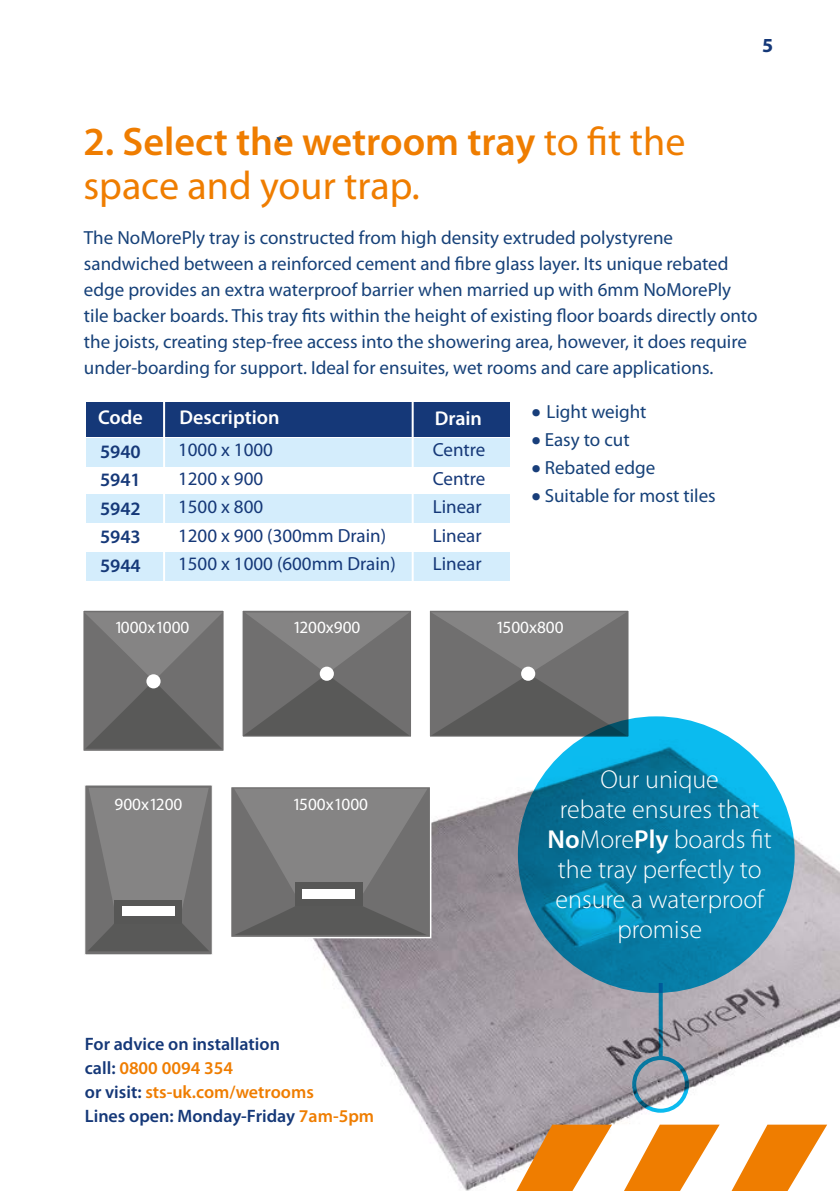
<style>
.page{position:relative;width:840px;height:1191px;background:#fff}
.page>*{position:absolute;margin:0;border:0;box-sizing:border-box;transform-origin:0 0}
.t1{font:40px/44px "Myriad Pro";color:#ef7d00}
.t2{font:300 26px/30px "Myriad Pro";color:#fff;text-align:center}
.t3{font:600 20px "Myriad Pro";color:#fff}
.t4{font:700 20px "Myriad Pro";color:#153878}
.t5{font:19px/26px "Myriad Pro";color:#164179}
.t6{font:19px/28.4px "Myriad Pro";color:#153878}
.t7{font:600 19px/28.4px "Myriad Pro";color:#153878;text-align:justify}
.t8{font:600 18px/24px "Myriad Pro";color:#153878}
.t9{font:17.2px "Myriad Pro";color:#fff}
.s1{font-weight:600}
.s2{font-weight:700;font-size:28px;color:#183e7a}
.s3{color:#ef7d00}
</style>
<div class="page">
<img style="left:313px;top:739px;width:526px;height:452px">
<div style="left:86px;top:438px;width:423px;height:28px;background:#d4edfc"></div>
<div style="left:86px;top:495px;width:423px;height:28px;background:#d4edfc"></div>
<div style="left:86px;top:552px;width:423px;height:28px;background:#d4edfc"></div>
<div style="left:86px;top:403px;width:423px;height:34px;background:#153878"></div>
<hr style="left:163px;top:397px;width:2px;height:187px;background:#fff">
<hr style="left:411px;top:397px;width:2px;height:187px;background:#fff">
<svg style="left:276px;top:137px;width:6px;height:5px"></svg>
<div style="left:82px;top:609px;width:143px;height:143px;background:#706f6f;border:1px solid #fff"></div>
<div style="left:241px;top:609px;width:171px;height:129px;background:linear-gradient(to right,#696868,#696868);border:1px solid #fff"></div>
<svg style="left:85px;top:612px;width:137px;height:137px"></svg>
<svg style="left:241px;top:612px;width:168px;height:123px;background:#70706f"></svg>
<div style="left:146px;top:674px;width:14px;height:14px;background:#fff;border-radius:50%"></div>
<div style="left:319px;top:666px;width:15px;height:15px;background:#fff;border-radius:50%"></div>
<div style="left:428px;top:609px;width:201px;height:129px;background:linear-gradient(to right,#676666,#6e6d6d);border:1px solid #fff"></div>
<svg style="left:430px;top:612px;width:196px;height:123px;background:#6f6f6e"></svg>
<div style="left:521px;top:666px;width:14px;height:15px;background:#fff;border-radius:50%"></div>
<div style="left:84px;top:784px;width:129px;height:171px;background:#706f6f;border:1px solid #fff"></div>
<svg style="left:89px;top:788px;width:120px;height:119px"></svg>
<svg style="left:88px;top:924px;width:121px;height:27px"></svg>
<div style="left:114px;top:900px;width:68px;height:24px;background:#575756"></div>
<div style="left:122px;top:906px;width:53px;height:9px;background:#fff"></div>
<hr style="left:320px;top:778px;width:2px;height:103px;background:#fff">
<div style="left:230px;top:785px;width:201px;height:153px;background:#706f6f;border:1px solid #fff"></div>
<svg style="left:235px;top:789px;width:192px;height:107px"></svg>
<svg style="left:235px;top:905px;width:191px;height:30px"></svg>
<div style="left:295px;top:882px;width:67px;height:24px;background:#575756"></div>
<div style="left:302px;top:889px;width:53px;height:10px;background:#fff"></div>
<svg style="left:516px;top:1124px;width:95px;height:67px"></svg>
<svg style="left:623px;top:1124px;width:96px;height:67px"></svg>
<svg style="left:731px;top:1124px;width:95px;height:67px"></svg>
<div style="left:632px;top:1056px;width:56px;height:56px;border:4px solid #0bbbef;border-radius:50%"></div>
<svg style="left:527px;top:726px;width:257px;height:257px;background:#0782ac"></svg>
<div style="left:517px;top:716px;width:277px;height:277px;border:20px solid #0bbbef;border-radius:50%"></div>
<svg style="left:658px;top:983px;width:4px;height:73px"></svg>
<h1 class="t1" style="left:83px;top:120px;width:603px"><span class="s1">2. Select the wetroom tray</span> to fit the space and your trap.</h1>
<p class="t4" style="left:761px;top:34px;width:13px">5</p>
<p class="t5" style="left:84px;top:225px;width:674px">The NoMorePly tray is constructed from high density extruded polystyrene sandwiched between a reinforced cement and fibre glass layer. Its unique rebated edge provides an extra waterproof barrier when married up with 6mm NoMorePly tile backer boards. This tray fits within the height of existing floor boards directly onto the joists, creating step-free access into the showering area, however, it does require under-boarding for support. Ideal for ensuites, wet rooms and care applications.</p>
<p class="t5" style="left:531px;top:399px;width:117px"><span class="s2">•</span> Light weight</p>
<p class="t5" style="left:531px;top:427px;width:100px"><span class="s2">•</span> Easy to cut</p>
<p class="t5" style="left:531px;top:455px;width:125px"><span class="s2">•</span> Rebated edge</p>
<p class="t5" style="left:531px;top:483px;width:186px"><span class="s2">•</span> Suitable for most tiles</p>
<p class="t3" style="left:98px;top:406px;width:46px">Code</p>
<p class="t3" style="left:179px;top:406px;width:102px">Description</p>
<p class="t3" style="left:434px;top:407px;width:49px">Drain</p>
<p class="t7" style="left:100px;top:437px;width:42px">5940<br>5941<br>5942<br>5943<br>5944</p>
<p class="t6" style="left:178px;top:436px;width:219px">1000 x 1000<br>1200 x 900<br>1500 x 800<br>1200 x 900 (300mm Drain)<br>1500 x 1000 (600mm Drain)</p>
<p class="t6" style="left:432px;top:436px;width:54px">Centre<br>Centre<br>Linear<br>Linear<br>Linear</p>
<p class="t9" style="left:114px;top:618px;width:77px">1000x1000</p>
<p class="t9" style="left:292px;top:618px;width:69px">1200x900</p>
<p class="t9" style="left:495px;top:618px;width:69px">1500x800</p>
<p class="t9" style="left:114px;top:794px;width:69px">900x1200</p>
<p class="t9" style="left:292px;top:794px;width:77px">1500x1000</p>
<p class="t8" style="left:85px;top:1032px;width:291px">For advice on installation<br>call: <span class="s3">0800 0094 354<br></span>or visit: <span class="s3">sts-uk.com/wetrooms<br></span>Lines open: Monday-Friday <span class="s3">7am-5pm</span></p>
<h2 class="t2" style="left:547px;top:764px;width:225px">Our unique<br>rebate ensures that<br><span class="s1">No</span>More<span class="s1">Ply</span> boards fit the tray perfectly to ensure a waterproof promise</h2>
</div>
